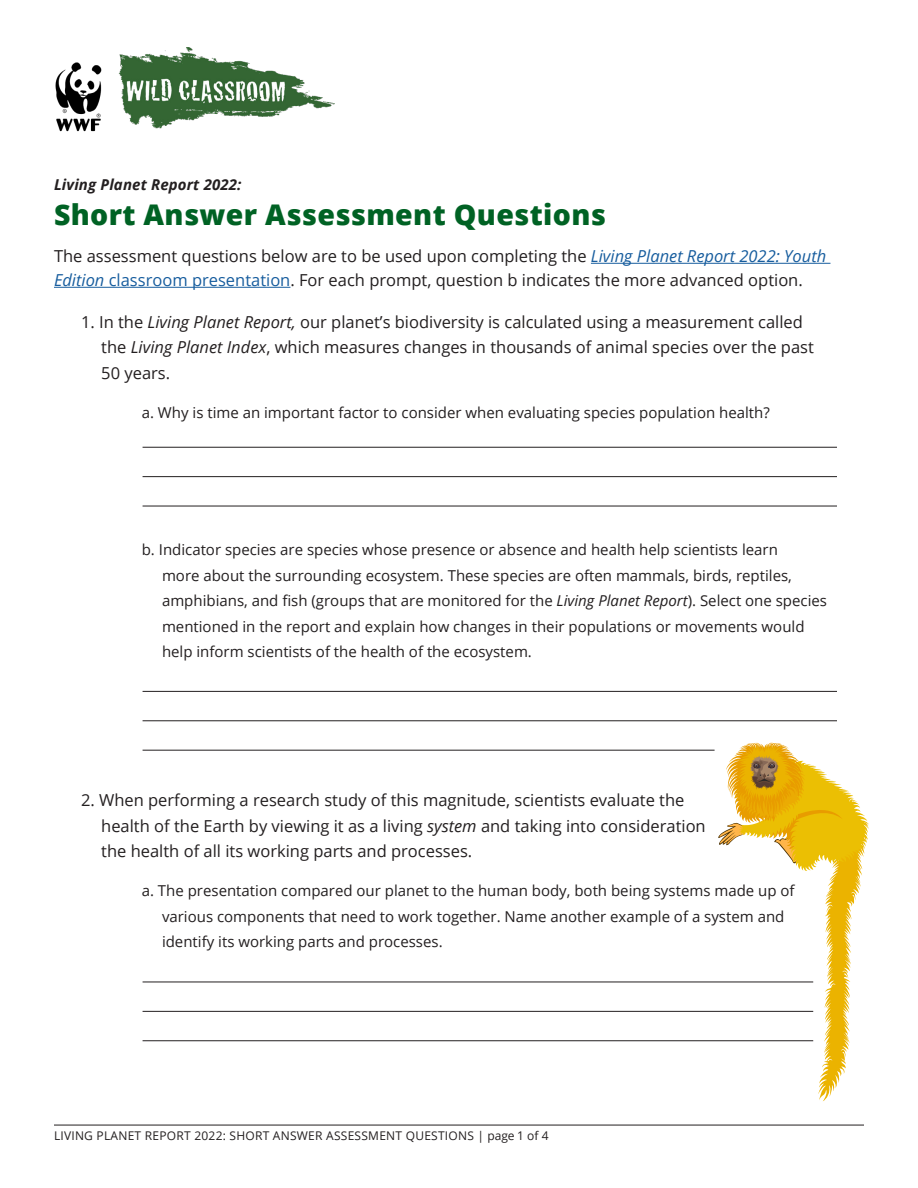
<style>
.page{position:relative;width:918px;height:1188px;background:#fff}
.page>*{position:absolute;margin:0;border:0;box-sizing:border-box;transform-origin:0 0}
.t1{font:800 28.5px "Open Sans";letter-spacing:.01em;color:#006224}
.t2{font:16.5px/25.5px "Open Sans";color:#231f20}
.t3{font:15px/25.5px "Open Sans";color:#231f20}
.t4{font:italic 700 15px "Open Sans";letter-spacing:.01em;color:#231f20}
.t5{font:12px "Open Sans";letter-spacing:.02em;color:#231f20}
.s1{font-style:italic;color:#175d9e}
.s2{color:#175d9e}
.s3{font-style:italic}
</style>
<div class="page">
<img style="left:55px;top:47px;width:279px;height:85px">
<hr style="left:54px;top:1125px;width:810px;height:1px;background:#231f20">
<hr style="left:591px;top:263px;width:239px;height:1px;background:#175d9e">
<hr style="left:54px;top:287px;width:236px;height:1px;background:#175d9e">
<svg style="left:717px;top:742px;width:152px;height:359px"></svg>
<hr style="left:143px;top:691px;width:694px;height:1px;background:#231f20">
<hr style="left:143px;top:721px;width:694px;height:1px;background:#231f20">
<hr style="left:143px;top:750px;width:572px;height:1px;background:#231f20">
<hr style="left:143px;top:982px;width:670px;height:1px;background:#231f20">
<hr style="left:143px;top:1011px;width:670px;height:1px;background:#231f20">
<hr style="left:143px;top:1040px;width:670px;height:1px;background:#231f20">
<hr style="left:143px;top:447px;width:694px;height:1px;background:#231f20">
<hr style="left:143px;top:476px;width:694px;height:1px;background:#231f20">
<hr style="left:143px;top:506px;width:694px;height:1px;background:#231f20">
<p class="t4" style="left:54px;top:174px;width:189px">Living Planet Report 2022:</p>
<h1 class="t1" style="left:54px;top:193px;width:554px">Short Answer Assessment Questions</h1>
<p class="t2" style="left:54px;top:244px;width:774px;line-height:24px">The assessment questions below are to be used upon completing the <span class="s1">Living Planet Report 2022: Youth<br>Edition</span> <span class="s2">classroom presentation</span>. For each prompt, question b indicates the more advanced option.</p>
<p class="t2" style="left:101px;top:309px;width:714px;text-indent:-20px">1. In the <span class="s3">Living Planet Report,</span> our planet’s biodiversity is calculated using a measurement called the <span class="s3">Living Planet Index</span>, which measures changes in thousands of animal species over the past<br>50 years.</p>
<p class="t3" style="left:142px;top:399px;width:630px">a. Why is time an important factor to consider when evaluating species population health?</p>
<p class="t3" style="left:162px;top:537px;width:667px;text-indent:-20px">b. Indicator species are species whose presence or absence and health help scientists learn<br>more about the surrounding ecosystem. These species are often mammals, birds, reptiles, amphibians, and fish (groups that are monitored for the <span class="s3">Living Planet Report</span>). Select one species mentioned in the report and explain how changes in their populations or movements would help inform scientists of the health of the ecosystem.</p>
<p class="t2" style="left:101px;top:787px;width:606px;text-indent:-20px">2. When performing a research study of this magnitude, scientists evaluate the health of the Earth by viewing it as a living <span class="s3">system</span> and taking into consideration the health of all its working parts and processes.</p>
<p class="t3" style="left:162px;top:878px;width:634px;text-indent:-20px">a. The presentation compared our planet to the human body, both being systems made up of various components that need to work together. Name another example of a system and identify its working parts and processes.</p>
<p class="t5" style="left:54px;top:1128px;width:496px">LIVING PLANET REPORT 2022: SHORT ANSWER ASSESSMENT QUESTIONS | page 1 of 4</p>
</div>
